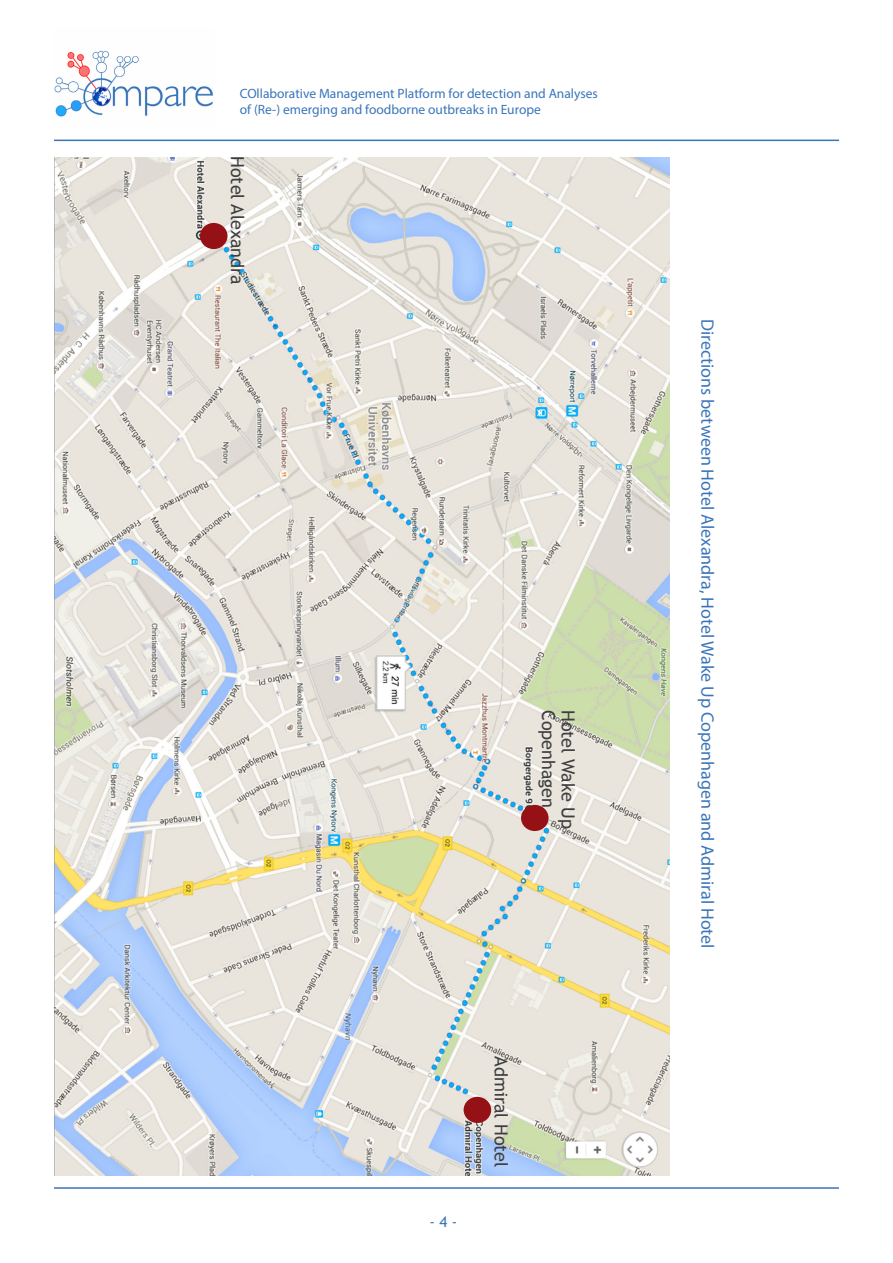
<style>
.page{position:relative;width:893px;height:1263px;background:#fff}
.page>*{position:absolute;margin:0;border:0;box-sizing:border-box;transform-origin:0 0}
.Overskrift{font:18px "Myriad Pro";color:#3a75b9}
.t1{font:18px "Trebuchet MS";color:#3e3e3f}
.t2{font:15px "Trebuchet MS";color:#3a75b9}
.t3{font:13.5px/16.2px "Myriad Pro";color:#3a75b9}
</style>
<div class="page">
<img style="left:54px;top:50px;width:159px;height:67px">
<hr style="left:54px;top:140px;width:785px;height:1px;background:#3a75b9">
<hr style="left:54px;top:1187px;width:785px;height:2px;background:#3a75b9">
<img style="left:54px;top:157px;width:615px;height:1019px">
<div style="left:464px;top:1097px;width:27px;height:26px;background:#951115;border-radius:50%"></div>
<div style="left:521px;top:805px;width:28px;height:26px;background:#951115;border-radius:50%"></div>
<div style="left:200px;top:223px;width:28px;height:26px;background:#951115;border-radius:50%"></div>
<p class="t3" style="left:240px;top:85px;width:359px">COllaborative Management Platform for detection and Analyses of (Re-) emerging and foodborne outbreaks in Europe</p>
<p class="t1" style="left:248px;top:156px;width:130px;rotate:90deg">Hotel Alexandra</p>
<p class="t1" style="left:559px;top:710px;width:100px;rotate:90deg">Copenhagen</p>
<p class="t1" style="left:579px;top:710px;width:120px;rotate:90deg">Hotel Wake Up</p>
<p class="t2" style="left:429px;top:1213px;width:29px">- 4 -</p>
<p class="t1" style="left:512px;top:1056px;width:113px;rotate:90deg">Admiral Hotel</p>
<p class="Overskrift" style="left:719px;top:319px;width:631px;rotate:90deg">Directions between Hotel Alexandra, Hotel Wake Up Copenhagen and Admiral Hotel</p>
</div>
